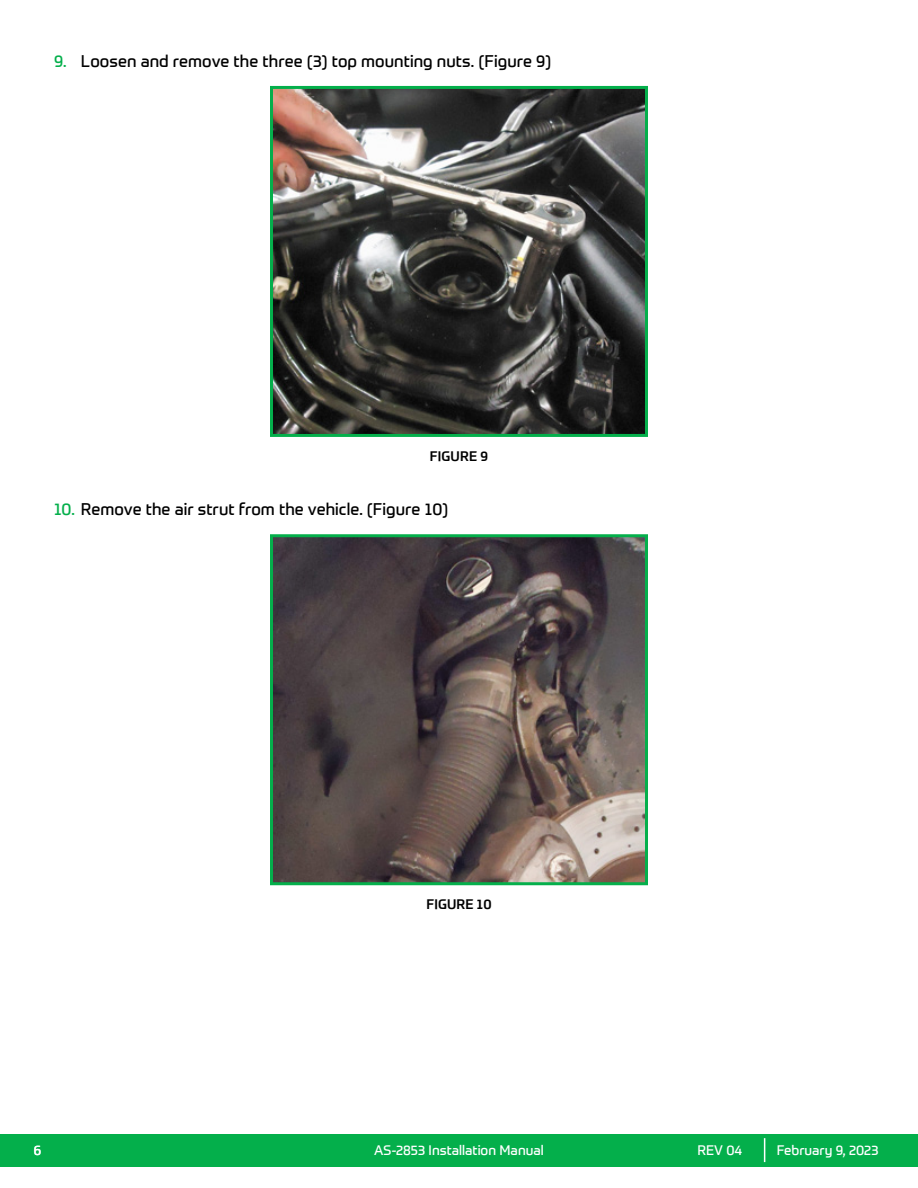
<style>
.page{position:relative;width:918px;height:1188px;background:#fff}
.page>*{position:absolute;margin:0;border:0;box-sizing:border-box;transform-origin:0 0}
.t1{font:16.5px "Prometo";letter-spacing:.005em;color:#000}
.t2{font:13.5px "Prometo";color:#fff}
.t3{font:500 13.5px "Prometo";letter-spacing:.01em;color:#000}
.s1{color:#04af4b}
</style>
<div class="page">
<div style="left:0;top:1134px;width:918px;height:32px;background:#04af4b"></div>
<svg style="left:764px;top:1138px;width:1px;height:24px"></svg>
<img style="left:274px;top:90px;width:370px;height:343px">
<div style="left:270px;top:86px;width:378px;height:351px;border:3px solid #04af4b"></div>
<img style="left:274px;top:538px;width:370px;height:343px">
<div style="left:270px;top:534px;width:378px;height:351px;border:3px solid #04af4b"></div>
<p class="t1" style="left:54px;top:51px;width:499px"><span class="s1">9.</span> Loosen and remove the three (3) top mounting nuts. (Figure 9)</p>
<p class="t3" style="left:430px;top:448px;width:60px">FIGURE 9</p>
<p class="t1" style="left:54px;top:499px;width:396px"><span class="s1">10.</span> Remove the air strut from the vehicle. (Figure 10)</p>
<p class="t3" style="left:426px;top:896px;width:67px">FIGURE 10</p>
<p class="t2" style="left:34px;top:1142px;width:9px">6</p>
<p class="t2" style="left:374px;top:1142px;width:171px">AS-2853 Installation Manual</p>
<p class="t2" style="left:697px;top:1142px;width:46px">REV 04</p>
<p class="t2" style="left:777px;top:1142px;width:103px">February 9, 2023</p>
</div>
